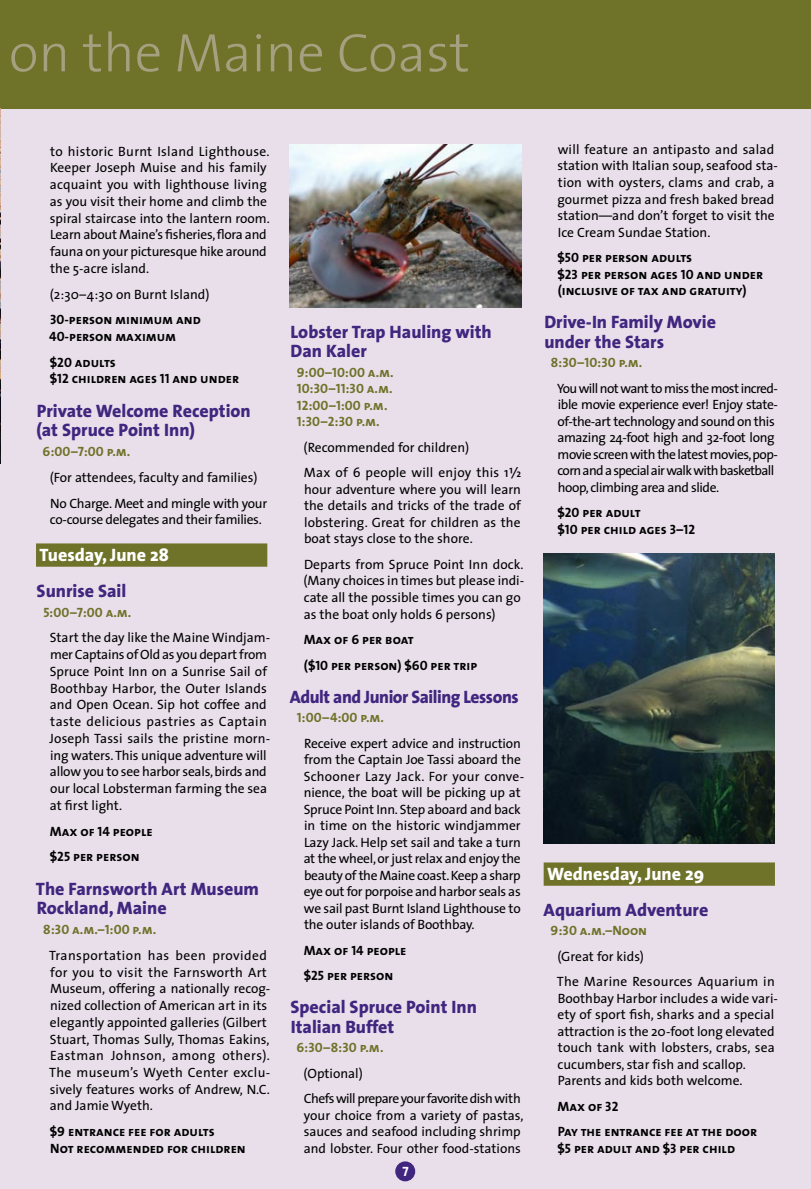
<style>
.page{position:relative;width:811px;height:1189px;background:#fff}
.page>*{position:absolute;margin:0;border:0;box-sizing:border-box;transform-origin:0 0}
.t1{font:300 54.75px "The Sans";color:#a5a080}
.t2{font:800 18px/19.5px "The Sans";color:#41267f}
.t3{font:800 18px "The Sans";color:#fff}
.t4{font:800 18px "The Sans";letter-spacing:-.025em;color:#41267f}
.t5{font:13.5px/16.5px "The Sans";color:#000}
.t6{font:13.5px/16.8px "The Sans Bold Caps";color:#000}
.t7{font:13.5px/16.5px "The Sans";letter-spacing:-.04em;color:#000}
.t8{font:13.5px/16.5px "The Sans Bold Caps";color:#6f7229}
.t9{font:13.5px/25.8px "The Sans";letter-spacing:-.02em;color:#000}
.t10{font:13.5px/25.5px "The Sans";letter-spacing:.02em;color:#000}
.t11{font:13.5px "The Sans";letter-spacing:-.025em;color:#000}
.t12{font:13.5px "The Sans Bold Caps";color:#fff}
.s1{font-family:"The Sans Expert"}
</style>
<div class="page">
<div style="left:0;top:108px;width:810px;height:1080px;background:#e9dfeb"></div>
<div style="left:36px;top:543px;width:231px;height:23px;background:#6f7229"></div>
<div style="left:0;top:0;width:810px;height:108px;background:#6f7229"></div>
<div style="left:396px;top:1161px;width:18px;height:19px;background:#41267f;border-radius:50%"></div>
<div style="left:395px;top:1160px;width:20px;height:20px;border:2px solid #41267f;border-radius:50%"></div>
<img style="left:0;top:108px;width:1px;height:355px">
<img style="left:543px;top:553px;width:231px;height:290px">
<img style="left:290px;top:144px;width:231px;height:164px">
<div style="left:543px;top:862px;width:231px;height:23px;background:#6f7229"></div>
<h1 class="t1" style="left:9px;top:8px;width:462px">on the Maine Coast</h1>
<p class="t5" style="left:50px;top:142px;width:221px">to historic Burnt Island Lighthouse.<br>Keeper Joseph Muise and his family acquaint you with lighthouse living as you visit their home and climb the spiral staircase into the lantern room.<br>Learn about Maine’s fisheries, flora and fauna on your picturesque hike around the 5-acre island.</p>
<p class="t5" style="left:50px;top:285px;width:161px">(2:30–4:30 on Burnt Island)</p>
<p class="t6" style="left:49px;top:311px;width:153px">30-person minimum and<br>40-person maximum</p>
<p class="t6" style="left:50px;top:353px;width:190px">$20 adults<br>$12 children ages 11 and under</p>
<h2 class="t2" style="left:36px;top:400px;width:216px">Private Welcome Reception (at Spruce Point Inn)</h2>
<p class="t8" style="left:43px;top:443px;width:89px">6:00–7:00 p.m.</p>
<p class="t9" style="left:50px;top:464px;width:219px">(For attendees, faculty and families)<br>No Charge. Meet and mingle with your</p>
<p class="t11" style="left:50px;top:508px;width:213px">co-course delegates and their families.</p>
<h2 class="t3" style="left:39px;top:539px;width:131px">Tuesday, June 28</h2>
<h2 class="t2" style="left:37px;top:580px;width:91px">Sunrise Sail</h2>
<p class="t8" style="left:43px;top:603px;width:89px">5:00–7:00 a.m.</p>
<p class="t5" style="left:50px;top:629px;width:222px">Start the day like the Maine Windjam&shy;mer Captains of Old as you depart from Spruce Point Inn on a Sunrise Sail of Boothbay Harbor, the Outer Islands and Open Ocean. Sip hot coffee and taste delicious pastries as Captain Joseph Tassi sails the pristine morn&shy;ing waters. This unique adventure will allow you to see harbor seals, birds and our local Lobsterman farming the sea at first light.</p>
<p class="t6" style="left:50px;top:817px;width:104px;line-height:25.8px">Max of 14 people $25 per person</p>
<h2 class="t2" style="left:36px;top:877px;width:224px">The Farnsworth Art Museum<br>Rockland, Maine</h2>
<p class="t8" style="left:43px;top:920px;width:114px">8:30 a.m.–1:00 p.m.</p>
<p class="t5" style="left:49px;top:946px;width:222px">Transportation has been provided for you to visit the Farnsworth Art Museum, offering a nationally recog&shy;nized collection of American art in its elegantly appointed galleries (Gilbert Stuart, Thomas Sully, Thomas Eakins, Eastman Johnson, among others).<br>The museum’s Wyeth Center exclu&shy;sively features works of Andrew, N.C. and Jamie Wyeth.</p>
<p class="t6" style="left:50px;top:1122px;width:197px">$9 entrance fee for adults<br>Not recommended for children</p>
<h2 class="t2" style="left:290px;top:321px;width:202px">Lobster Trap Hauling with<br>Dan Kaler</h2>
<p class="t8" style="left:296px;top:363px;width:98px">9:00–10:00 a.m.<br>10:30–11:30 a.m.<br>12:00–1:00 p.m.<br>1:30–2:30 p.m.</p>
<p class="t5" style="left:303px;top:434px;width:219px;line-height:25.5px">(Recommended for children)<br>Max of 6 people will enjoy this 1<span class="s1">V</span></p>
<p class="t5" style="left:304px;top:480px;width:218px;text-align:justify">hour adventure where you will learn the details and tricks of the trade of lobstering. Great for children as the boat stays close to the shore.</p>
<p class="t5" style="left:303px;top:555px;width:222px">Departs from Spruce Point Inn dock. (Many choices in times but please indi&shy;cate all the possible times you can go as the boat only holds 6 persons)</p>
<p class="t6" style="left:303px;top:626px;width:175px;line-height:25.5px">Max of 6 per boat<br>($10 per person) $60 per trip</p>
<h2 class="t4" style="left:289px;top:681px;width:230px">Adult and Junior Sailing Lessons</h2>
<p class="t8" style="left:297px;top:708px;width:89px">1:00–4:00 p.m.</p>
<p class="t5" style="left:303px;top:734px;width:222px">Receive expert advice and instruction from the Captain Joe Tassi aboard the Schooner Lazy Jack. For your conve&shy;nience, the boat will be picking up at Spruce Point Inn. Step aboard and back in time on the historic windjammer Lazy Jack. Help set sail and take a turn at the wheel, or just relax and enjoy the beauty of the Maine coast. Keep a sharp eye out for porpoise and harbor seals as we sail past Burnt Island Lighthouse to the outer islands of Boothbay.</p>
<p class="t6" style="left:303px;top:936px;width:104px;line-height:25.5px">Max of 14 people $25 per person</p>
<h2 class="t2" style="left:290px;top:996px;width:188px">Special Spruce Point Inn<br>Italian Buffet</h2>
<p class="t8" style="left:296px;top:1038px;width:88px">6:30–8:30 p.m.</p>
<p class="t7" style="left:303px;top:1059px;width:218px;line-height:25.5px">(Optional)<br>Chefs will prepare your favorite dish with</p>
<p class="t5" style="left:303px;top:1106px;width:221px">your choice from a variety of pastas, sauces and seafood including shrimp and lobster. Four other food-stations</p>
<p class="t12" style="left:402px;top:1159px;width:8px">7</p>
<p class="t5" style="left:557px;top:141px;width:222px">will feature an antipasto and salad station with Italian soup, seafood sta&shy;tion with oysters, clams and crab, a gourmet pizza and fresh baked bread station—and don’t forget to visit the Ice Cream Sundae Station.</p>
<p class="t6" style="left:557px;top:249px;width:207px">$50 per person adults<br>$23 per person ages 10 and under (inclusive of tax and gratuity)</p>
<h2 class="t2" style="left:544px;top:312px;width:173px">Drive-In Family Movie under the Stars</h2>
<p class="t8" style="left:550px;top:354px;width:93px">8:30–10:30 p.m.</p>
<p class="t7" style="left:557px;top:379px;width:222px">You will not want to miss the most incred&shy;ible movie experience ever! Enjoy state&shy;of-the-art technology and sound on this amazing 24-foot high and 32-foot long movie screen with the latest movies, pop&shy;corn and a special air walk with basketball hoop, climbing area and slide.</p>
<p class="t6" style="left:557px;top:504px;width:139px">$20 per adult<br>$10 per child ages 3–12</p>
<h2 class="t3" style="left:547px;top:858px;width:158px">Wednesday, June 29</h2>
<h2 class="t2" style="left:543px;top:899px;width:166px">Aquarium Adventure</h2>
<p class="t8" style="left:550px;top:921px;width:98px">9:30 a.m.–Noon</p>
<p class="t10" style="left:556px;top:942px;width:219px">(Great for kids)<br>The Marine Resources Aquarium in</p>
<p class="t5" style="left:557px;top:989px;width:222px">Boothbay Harbor includes a wide vari&shy;ety of sport fish, sharks and a special attraction is the 20-foot long elevated touch tank with lobsters, crabs, sea cucumbers, star fish and scallop.<br>Parents and kids both welcome.</p>
<p class="t6" style="left:557px;top:1092px;width:201px;line-height:25.5px">Max of 32<br>Pay the entrance fee at the door</p>
<p class="t6" style="left:557px;top:1139px;width:179px">$5 per adult and $3 per child</p>
</div>
